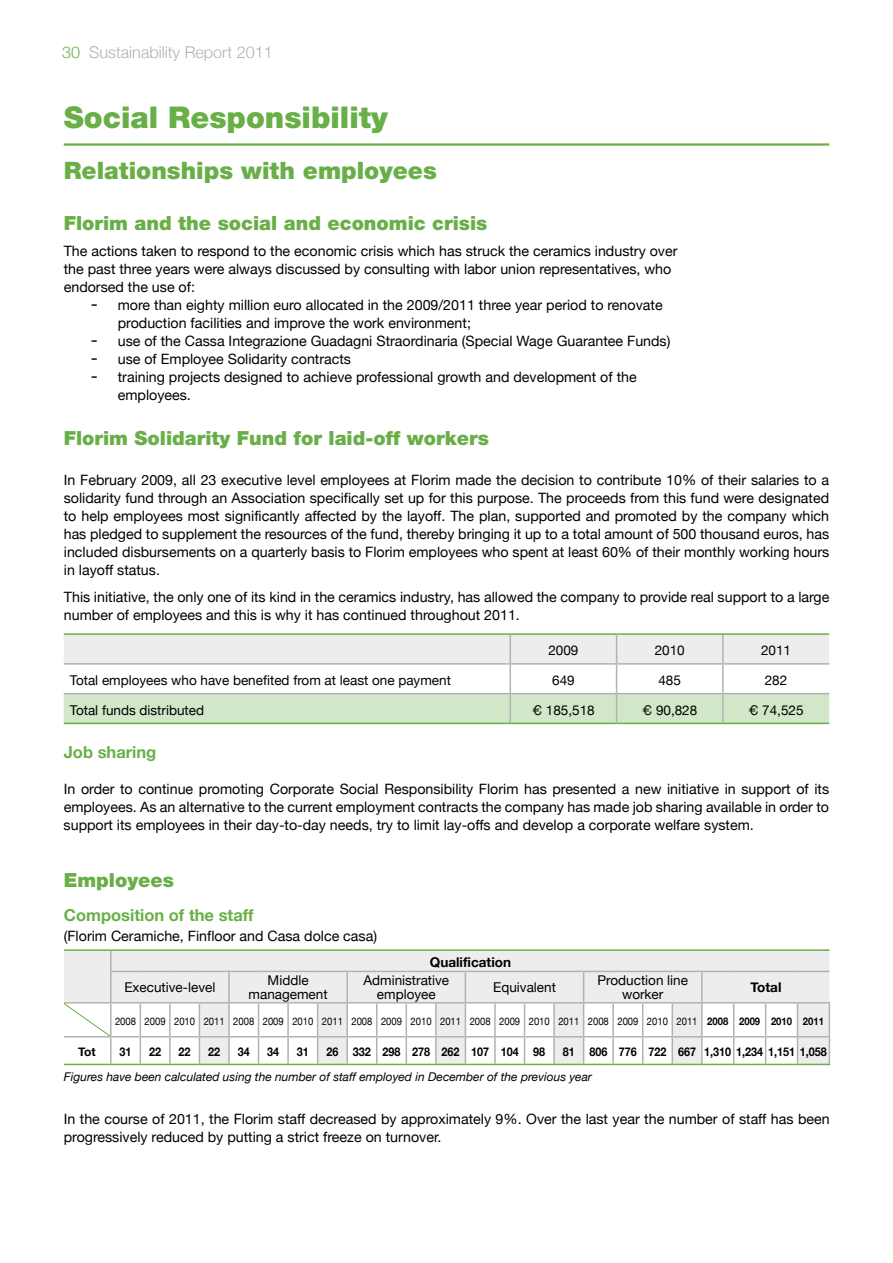
<style>
.page{position:relative;width:893px;height:1263px;background:#fff}
.page>*{position:absolute;margin:0;border:0;box-sizing:border-box;transform-origin:0 0}
.t1{font:900 30px "Helvetica Neue LT Std";color:#69af48}
.t2{font:900 24px "Helvetica Neue LT Std";color:#69af48}
.t3{font:900 19.5px "Helvetica Neue LT Std";color:#69af48}
.t4{font:700 16.5px "Helvetica Neue";color:#69af48}
.t5{font:300 16.2px "Helvetica Neue";color:#b3b2b2}
.t6{font:14.25px/18px "Helvetica Neue";color:#000}
.t7{font:13.5px/13.5px "Helvetica Neue";color:#000;text-align:center}
.t8{font:700 13.5px "Helvetica Neue";color:#000}
.t9{font:italic 12px "Helvetica Neue";color:#000}
.t10{font:700 12px "Helvetica Neue";color:#000;scale:.9 1}
.t11{font:700 12px "Helvetica Neue";color:#000}
.t12{font:10.5px "Helvetica Neue";color:#000;scale:.9 1}
.s1{color:#69af48}
.s2{font-size:18px}
.s3{font-family:"Helvetica"}
.s4{font-weight:700}
</style>
<div class="page">
<hr style="left:64px;top:143px;width:765px;height:3px;background:#69af48">
<hr style="left:64px;top:949px;width:47px;height:2px;background:#69af48">
<hr style="left:111px;top:949px;width:29px;height:2px;background:#69af48">
<hr style="left:140px;top:949px;width:30px;height:2px;background:#69af48">
<hr style="left:170px;top:949px;width:29px;height:2px;background:#69af48">
<hr style="left:199px;top:949px;width:30px;height:2px;background:#69af48">
<hr style="left:229px;top:949px;width:30px;height:2px;background:#69af48">
<hr style="left:259px;top:949px;width:29px;height:2px;background:#69af48">
<hr style="left:288px;top:949px;width:30px;height:2px;background:#69af48">
<hr style="left:318px;top:949px;width:29px;height:2px;background:#69af48">
<hr style="left:347px;top:949px;width:30px;height:2px;background:#69af48">
<hr style="left:377px;top:949px;width:29px;height:2px;background:#69af48">
<hr style="left:406px;top:949px;width:30px;height:2px;background:#69af48">
<hr style="left:436px;top:949px;width:29px;height:2px;background:#69af48">
<hr style="left:465px;top:949px;width:30px;height:2px;background:#69af48">
<hr style="left:495px;top:949px;width:29px;height:2px;background:#69af48">
<hr style="left:524px;top:949px;width:30px;height:2px;background:#69af48">
<hr style="left:554px;top:949px;width:30px;height:2px;background:#69af48">
<hr style="left:584px;top:949px;width:29px;height:2px;background:#69af48">
<hr style="left:613px;top:949px;width:30px;height:2px;background:#69af48">
<hr style="left:643px;top:949px;width:29px;height:2px;background:#69af48">
<hr style="left:672px;top:949px;width:30px;height:2px;background:#69af48">
<hr style="left:702px;top:949px;width:32px;height:2px;background:#69af48">
<hr style="left:734px;top:949px;width:32px;height:2px;background:#69af48">
<hr style="left:766px;top:949px;width:31px;height:2px;background:#69af48">
<hr style="left:797px;top:949px;width:32px;height:2px;background:#69af48">
<svg style="left:64px;top:950px;width:766px;height:115px"></svg>
<svg style="left:64px;top:635px;width:765px;height:88px"></svg>
<hr style="left:723px;top:693px;width:106px;height:1px;background:#b3b2b2">
<hr style="left:722px;top:694px;width:2px;height:29px;background:#b3b2b2">
<hr style="left:64px;top:633px;width:446px;height:2px;background:#69af48">
<hr style="left:510px;top:633px;width:107px;height:2px;background:#69af48">
<hr style="left:617px;top:633px;width:106px;height:2px;background:#69af48">
<hr style="left:723px;top:633px;width:106px;height:2px;background:#69af48">
<hr style="left:64px;top:723px;width:446px;height:1px;background:#69af48">
<hr style="left:510px;top:723px;width:107px;height:1px;background:#69af48">
<hr style="left:617px;top:723px;width:106px;height:1px;background:#69af48">
<hr style="left:723px;top:723px;width:106px;height:1px;background:#69af48">
<p class="t5" style="left:62px;top:43px;width:212px"><span class="s1">30</span> Sustainability Report 2011</p>
<h1 class="t1" style="left:64px;top:99px;width:325px">Social Responsibility</h1>
<h2 class="t2" style="left:64px;top:156px;width:374px">Relationships with employees</h2>
<h3 class="t3" style="left:64px;top:211px;width:425px">Florim and the social and economic crisis</h3>
<p class="t6" style="left:64px;top:242px;width:615px">The actions taken to respond to the economic crisis which has struck the ceramics industry over the past three years were always discussed by consulting with labor union representatives, who endorsed the use of:</p>
<p class="t6" style="left:118px;top:296px;width:546px;text-indent:-27px"><span class="s2">-</span> more than eighty million euro allocated in the 2009/2011 three year period to renovate production facilities and improve the work environment;</p>
<p class="t6" style="left:91px;top:332px;width:581px"><span class="s2">-</span> use of the Cassa Integrazione Guadagni Straordinaria (Special Wage Guarantee Funds)</p>
<p class="t6" style="left:91px;top:350px;width:262px"><span class="s2">-</span> use of Employee Solidarity contracts</p>
<p class="t6" style="left:118px;top:368px;width:520px;text-indent:-27px"><span class="s2">-</span> training projects designed to achieve professional growth and development of the employees.</p>
<h3 class="t3" style="left:64px;top:426px;width:427px">Florim Solidarity Fund for laid-off workers</h3>
<p class="t6" style="left:64px;top:471px;width:767px;text-align:justify">In February 2009, all 23 executive level employees at Florim made the decision to contribute 10% of their salaries to a solidarity fund through an Association specifically set up for this purpose. The proceeds from this fund were designated to help employees most significantly affected by the layoff. The plan, supported and promoted by the company which has pledged to supplement the resources of the fund, thereby bringing it up to a total amount of 500 thousand euros, has included disbursements on a quarterly basis to Florim employees who spent at least 60% of their monthly working hours in layoff status.</p>
<p class="t6" style="left:64px;top:587px;width:767px">This initiative, the only one of its kind in the ceramics industry, has allowed the company to provide real support to a large number of employees and this is why it has continued throughout 2011.</p>
<p class="t7" style="left:548px;top:644px;width:32px">2009</p>
<p class="t7" style="left:655px;top:644px;width:32px">2010</p>
<p class="t7" style="left:761px;top:644px;width:32px">2011</p>
<p class="t7" style="left:70px;top:673px;width:383px">Total employees who have benefited from at least one payment</p>
<p class="t7" style="left:552px;top:673px;width:24px">649</p>
<p class="t7" style="left:658px;top:673px;width:24px">485</p>
<p class="t7" style="left:765px;top:673px;width:24px">282</p>
<p class="t7" style="left:70px;top:703px;width:136px">Total funds distributed</p>
<p class="t7" style="left:532px;top:703px;width:64px"><span class="s3">€</span> 185,518</p>
<p class="t7" style="left:642px;top:703px;width:57px"><span class="s3">€</span> 90,828</p>
<p class="t7" style="left:748px;top:703px;width:57px"><span class="s3">€</span> 74,525</p>
<p class="t4" style="left:64px;top:742px;width:94px">Job sharing</p>
<p class="t6" style="left:64px;top:780px;width:767px;text-align:justify">In order to continue promoting Corporate Social Responsibility Florim has presented a new initiative in support of its employees. As an alternative to the current employment contracts the company has made job sharing available in order to support its employees in their day-to-day needs, try to limit lay-offs and develop a corporate welfare system.</p>
<h3 class="t3" style="left:64px;top:869px;width:112px">Employees</h3>
<p class="t4" style="left:64px;top:905px;width:191px">Composition of the staff</p>
<p class="t6" style="left:64px;top:926px;width:315px">(Florim Ceramiche, Finfloor and Casa dolce casa)</p>
<p class="t8" style="left:430px;top:954px;width:83px">Qualification</p>
<p class="t7" style="left:124px;top:980px;width:92px">Executive-level</p>
<p class="t7" style="left:249px;top:973px;width:81px">Middle management</p>
<p class="t7" style="left:363px;top:973px;width:87px">Administrative employee</p>
<p class="t7" style="left:493px;top:980px;width:64px">Equivalent</p>
<p class="t7" style="left:597px;top:973px;width:92px">Production line worker</p>
<p class="t8" style="left:750px;top:979px;width:32px">Total</p>
<p class="t12" style="left:115px;top:1015px;width:789px">2008 2009 2010 2011 2008 2009 2010 2011 2008 2009 2010 2011 2008 2009 2010 2011 2008 2009 2010 2011 <span class="s4">2008 2009 2010 2011</span></p>
<p class="t11" style="left:78px;top:1045px;width:19px">Tot</p>
<p class="t10" style="left:120px;top:1045px;width:15px">31</p>
<p class="t10" style="left:149px;top:1045px;width:15px">22</p>
<p class="t10" style="left:179px;top:1045px;width:15px">22</p>
<p class="t10" style="left:208px;top:1045px;width:15px">22</p>
<p class="t10" style="left:238px;top:1045px;width:15px">34</p>
<p class="t10" style="left:267px;top:1045px;width:15px">34</p>
<p class="t10" style="left:297px;top:1045px;width:15px">31</p>
<p class="t10" style="left:326px;top:1045px;width:245px">26 332 298 278 262 107 104 98</p>
<p class="t10" style="left:563px;top:1045px;width:295px">81 806 776 722 667 1,310 1,234 1,151 1,058</p>
<p class="t9" style="left:64px;top:1069px;width:529px">Figures have been calculated using the number of staff employed in December of the previous year</p>
<p class="t6" style="left:64px;top:1110px;width:768px">In the course of 2011, the Florim staff decreased by approximately 9%. Over the last year the number of staff has been progressively reduced by putting a strict freeze on turnover.</p>
</div>
